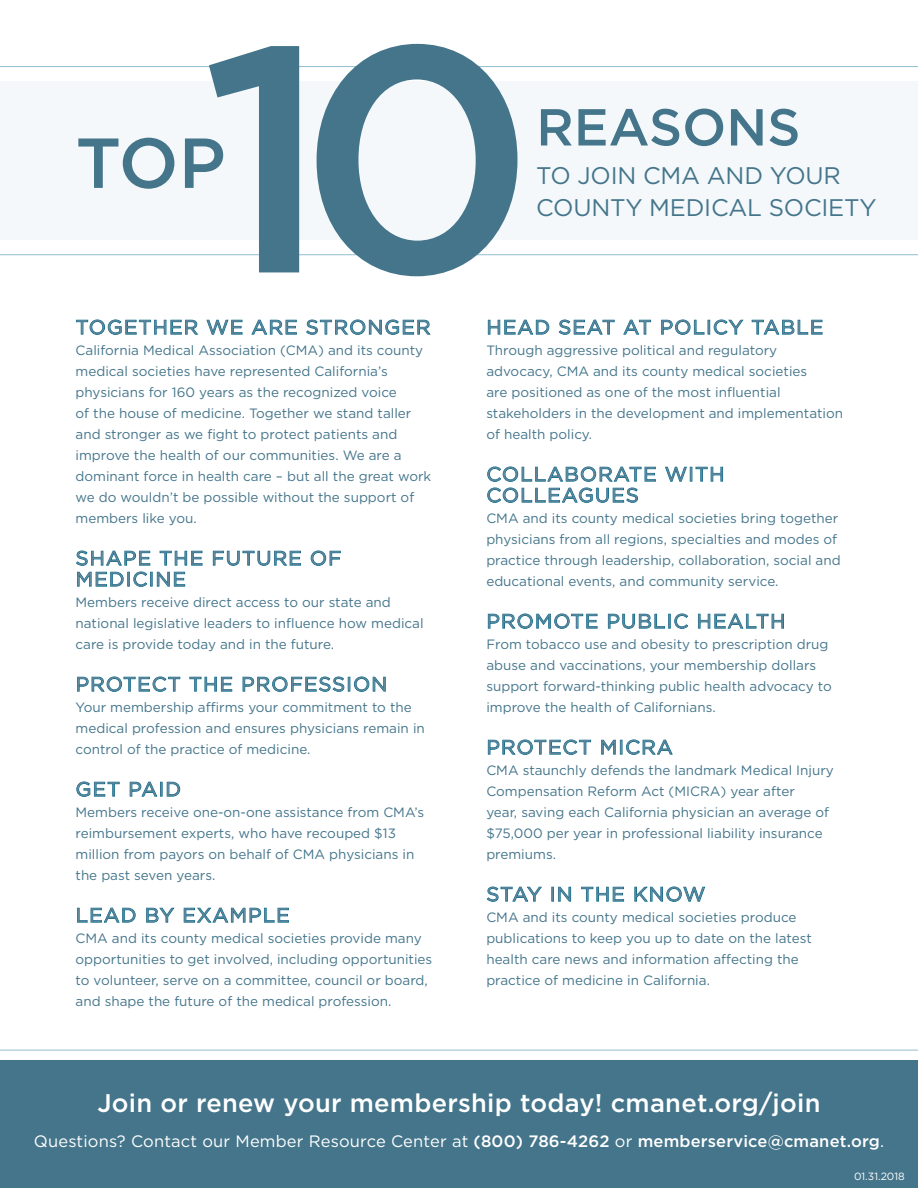
<style>
.page{position:relative;width:918px;height:1188px;background:#fff}
.page>*{position:absolute;margin:0;border:0;box-sizing:border-box;transform-origin:0 0}
.t1{font:500 321px "Gotham";color:#44758b}
.t2{font:500 70.5px "Gotham";color:#44758b}
.t3{font:500 51.9px "Gotham";color:#44758b}
.t4{font:500 25.5px "Gotham";letter-spacing:.01em;color:#fff}
.t5{font:24px "Gotham";letter-spacing:-.01em;color:#44758b}
.Subhead_Gibson_REV{font:19.8px/21px "Gotham";letter-spacing:.05em;color:#5a8297}
.t6{font:16.5px "Gotham";letter-spacing:.01em;color:#fff}
.Serif_text{font:13.5px/21px "Gotham";color:#44758b}
.Serif_text-2{font:10.5px "Gotham";color:#fff}
.s1{font-weight:500}
</style>
<div class="page">
<hr style="left:0;top:1050px;width:918px;height:1px;background:#93bdce">
<div style="left:0;top:1061px;width:918px;height:127px;background:#44758b"></div>
<svg style="left:76px;top:319px;width:123px;height:16px"></svg>
<svg style="left:206px;top:320px;width:37px;height:15px"></svg>
<svg style="left:251px;top:319px;width:46px;height:16px"></svg>
<svg style="left:306px;top:319px;width:125px;height:16px"></svg>
<svg style="left:159px;top:551px;width:44px;height:15px"></svg>
<svg style="left:213px;top:551px;width:88px;height:15px"></svg>
<svg style="left:311px;top:550px;width:30px;height:16px"></svg>
<svg style="left:76px;top:550px;width:75px;height:37px"></svg>
<div style="left:150px;top:572px;width:3px;height:14px;border:1px solid #006789"></div>
<svg style="left:157px;top:572px;width:28px;height:15px"></svg>
<svg style="left:77px;top:676px;width:103px;height:16px"></svg>
<svg style="left:189px;top:677px;width:43px;height:15px"></svg>
<svg style="left:242px;top:676px;width:144px;height:16px"></svg>
<svg style="left:76px;top:781px;width:44px;height:16px"></svg>
<svg style="left:130px;top:781px;width:50px;height:16px"></svg>
<svg style="left:77px;top:907px;width:59px;height:16px"></svg>
<svg style="left:146px;top:908px;width:29px;height:15px"></svg>
<svg style="left:184px;top:907px;width:105px;height:16px"></svg>
<svg style="left:488px;top:319px;width:61px;height:16px"></svg>
<svg style="left:558px;top:319px;width:57px;height:16px"></svg>
<svg style="left:623px;top:319px;width:28px;height:16px"></svg>
<svg style="left:661px;top:319px;width:83px;height:16px"></svg>
<svg style="left:752px;top:319px;width:71px;height:16px"></svg>
<svg style="left:665px;top:467px;width:58px;height:15px"></svg>
<svg style="left:487px;top:466px;width:169px;height:37px"></svg>
<svg style="left:488px;top:613px;width:110px;height:16px"></svg>
<svg style="left:608px;top:614px;width:57px;height:15px"></svg>
<div style="left:668px;top:614px;width:3px;height:14px;border:1px solid #006789"></div>
<svg style="left:674px;top:613px;width:15px;height:16px"></svg>
<svg style="left:698px;top:613px;width:86px;height:16px"></svg>
<svg style="left:488px;top:739px;width:103px;height:16px"></svg>
<svg style="left:601px;top:739px;width:72px;height:16px"></svg>
<svg style="left:486px;top:886px;width:56px;height:16px"></svg>
<svg style="left:552px;top:887px;width:19px;height:15px"></svg>
<svg style="left:581px;top:887px;width:43px;height:15px"></svg>
<svg style="left:634px;top:886px;width:72px;height:16px"></svg>
<div style="left:0;top:81px;width:918px;height:159px;background:#f4f8fa"></div>
<hr style="left:0;top:66px;width:918px;height:1px;background:#93bdce">
<hr style="left:0;top:254px;width:918px;height:1px;background:#93bdce">
<p class="t1" style="left:200px;top:-51px;width:337px">10</p>
<p class="t2" style="left:76px;top:117px;width:152px">TOP</p>
<p class="t3" style="left:536px;top:93px;width:266px">REASONS</p>
<p class="t5" style="left:536px;top:161px;width:306px">TO JOIN CMA AND YOUR</p>
<p class="t5" style="left:536px;top:192px;width:342px">COUNTY MEDICAL SOCIETY</p>
<p class="Subhead_Gibson_REV" style="left:76px;top:316px;width:356px">TOGETHER WE ARE STRONGER</p>
<p class="Serif_text" style="left:76px;top:340px;width:357px">California Medical Association (CMA) and its county medical societies have represented California’s physicians for 160 years as the recognized voice<br>of the house of medicine. Together we stand taller and stronger as we fight to protect patients and improve the health of our communities. We are a dominant force in health care – but all the great work we do wouldn’t be possible without the support of members like you.</p>
<p class="Subhead_Gibson_REV" style="left:76px;top:547px;width:267px">SHAPE THE FUTURE OF<br>MEDICINE</p>
<p class="Serif_text" style="left:76px;top:592px;width:350px">Members receive direct access to our state and national legislative leaders to influence how medical care is provide today and in the future.</p>
<p class="Subhead_Gibson_REV" style="left:76px;top:673px;width:313px">PROTECT THE PROFESSION</p>
<p class="Serif_text" style="left:76px;top:697px;width:351px">Your membership affirms your commitment to the medical profession and ensures physicians remain in control of the practice of medicine.</p>
<p class="Subhead_Gibson_REV" style="left:76px;top:778px;width:107px">GET PAID</p>
<p class="Serif_text" style="left:76px;top:802px;width:350px">Members receive one-on-one assistance from CMA’s reimbursement experts, who have recouped $13 million from payors on behalf of CMA physicians in the past seven years.</p>
<p class="Subhead_Gibson_REV" style="left:76px;top:904px;width:216px">LEAD BY EXAMPLE</p>
<p class="Serif_text" style="left:76px;top:928px;width:358px">CMA and its county medical societies provide many opportunities to get involved, including opportunities to volunteer, serve on a committee, council or board, and shape the future of the medical profession.</p>
<p class="Subhead_Gibson_REV" style="left:486px;top:316px;width:338px">HEAD SEAT AT POLICY TABLE</p>
<p class="Serif_text" style="left:486px;top:340px;width:358px">Through aggressive political and regulatory advocacy, CMA and its county medical societies<br>are positioned as one of the most influential stakeholders in the development and implementation of health policy.</p>
<p class="Subhead_Gibson_REV" style="left:486px;top:463px;width:240px">COLLABORATE WITH<br>COLLEAGUES</p>
<p class="Serif_text" style="left:486px;top:508px;width:356px">CMA and its county medical societies bring together physicians from all regions, specialties and modes of practice through leadership, collaboration, social and educational events, and community service.</p>
<p class="Subhead_Gibson_REV" style="left:486px;top:610px;width:301px">PROMOTE PUBLIC HEALTH</p>
<p class="Serif_text" style="left:486px;top:634px;width:347px">From tobacco use and obesity to prescription drug abuse and vaccinations, your membership dollars support forward-thinking public health advocacy to improve the health of Californians.</p>
<p class="Subhead_Gibson_REV" style="left:486px;top:736px;width:188px">PROTECT MICRA</p>
<p class="Serif_text" style="left:486px;top:760px;width:349px">CMA staunchly defends the landmark Medical Injury Compensation Reform Act (MICRA) year after<br>year, saving each California physician an average of $75,000 per year in professional liability insurance premiums.</p>
<p class="Subhead_Gibson_REV" style="left:486px;top:883px;width:221px">STAY IN THE KNOW</p>
<p class="Serif_text" style="left:486px;top:907px;width:327px">CMA and its county medical societies produce publications to keep you up to date on the latest health care news and information affecting the practice of medicine in California.</p>
<p class="t4" style="left:97px;top:1086px;width:725px">Join or renew your membership today! cmanet.org/join</p>
<p class="t6" style="left:34px;top:1130px;width:852px">Questions? Contact our Member Resource Center at <span class="s1">(800) 786-4262</span> or <span class="s1">memberservice@cmanet.org</span>.</p>
<p class="Serif_text-2" style="left:854px;top:1169px;width:52px">01.31.2018</p>
</div>
